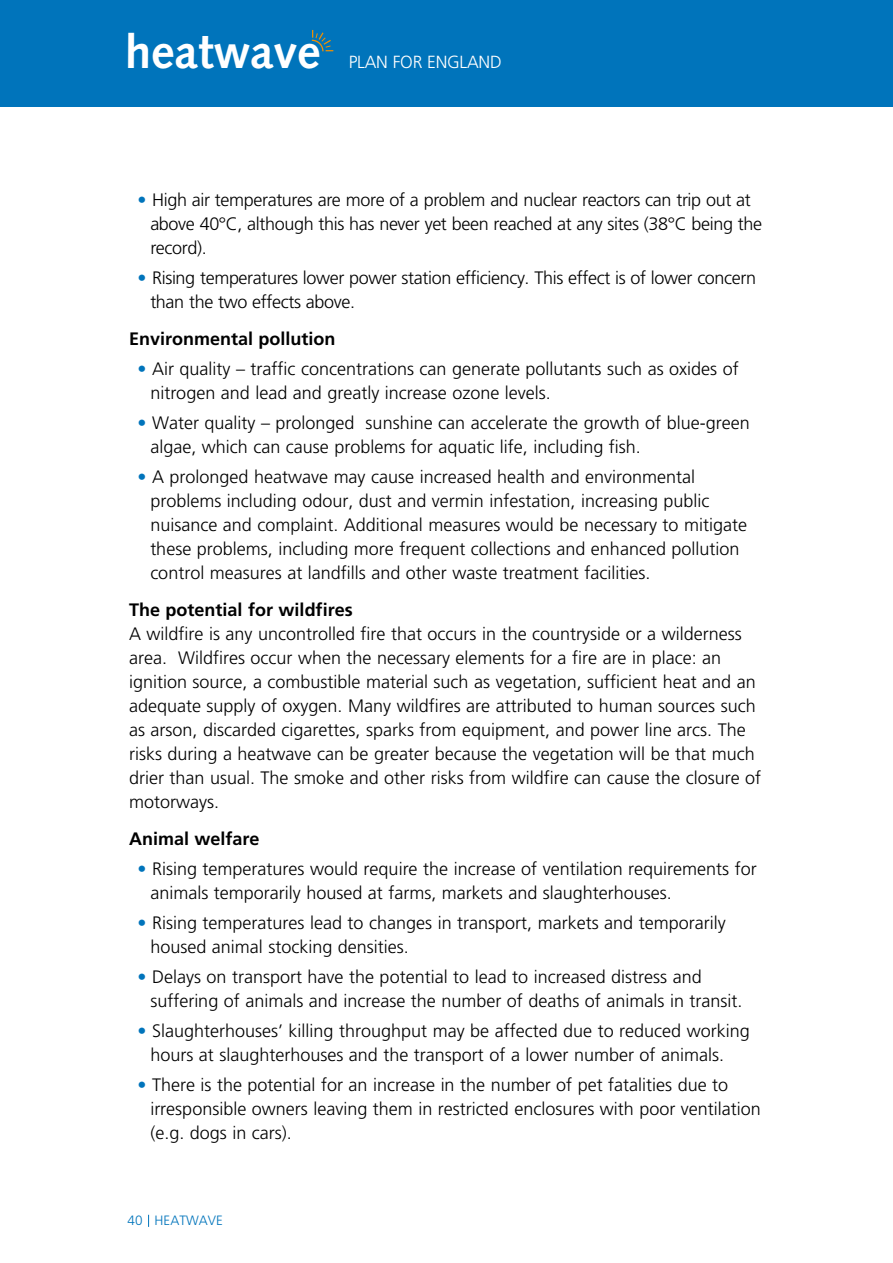
<style>
.page{position:relative;width:893px;height:1263px;background:#fff}
.page>*{position:absolute;margin:0;border:0;box-sizing:border-box;transform-origin:0 0}
.t1{font:700 46.95px "Syntax";color:#fff}
.t2{font:300 18px/24px "Frutiger LT Std";color:#000}
.t3{font:300 18px/24px "Frutiger LT Std";letter-spacing:-.02em;color:#000}
.t4{font:700 18px "Frutiger LT Std";color:#000}
.t5{font:300 17.55px "Frutiger LT Std";letter-spacing:-.015em;color:#fff}
.t6{font:300 13.5px "Frutiger LT Std";color:#0074bb}
.s1{font-weight:700;color:#0074bb}
</style>
<div class="page">
<div style="left:0;top:0;width:893px;height:106px;background:#0074bb"></div>
<svg style="left:311px;top:29px;width:22px;height:23px"></svg>
<svg style="left:148px;top:1215px;width:1px;height:12px"></svg>
<h1 class="t1" style="left:125px;top:24px;width:197px">heatwave</h1>
<p class="t5" style="left:349px;top:52px;width:155px">PLAN FOR ENGLAND</p>
<p class="t3" style="left:138px;top:188px;width:615px"><span class="s1">•</span> High air temperatures are more of a problem and nuclear reactors can trip out at</p>
<p class="t3" style="left:150px;top:212px;width:613px">above 40°C, although this has never yet been reached at any sites (38°C being the record).</p>
<p class="t3" style="left:138px;top:266px;width:620px"><span class="s1">•</span> Rising temperatures lower power station efficiency. This effect is of lower concern</p>
<p class="t3" style="left:150px;top:290px;width:206px">than the two effects above.</p>
<h3 class="t4" style="left:129px;top:328px;width:208px">Environmental pollution</h3>
<p class="t2" style="left:138px;top:357px;width:603px"><span class="s1">•</span> Air quality – traffic concentrations can generate pollutants such as oxides of</p>
<p class="t2" style="left:150px;top:381px;width:402px">nitrogen and lead and greatly increase ozone levels.</p>
<p class="t2" style="left:138px;top:411px;width:614px"><span class="s1">•</span> Water quality – prolonged sunshine can accelerate the growth of blue-green</p>
<p class="t2" style="left:150px;top:435px;width:492px">algae, which can cause problems for aquatic life, including fish.</p>
<p class="t2" style="left:138px;top:465px;width:559px"><span class="s1">•</span> A prolonged heatwave may cause increased health and environmental</p>
<p class="t2" style="left:150px;top:489px;width:598px">problems including odour, dust and vermin infestation, increasing public nuisance and complaint. Additional measures would be necessary to mitigate these problems, including more frequent collections and enhanced pollution control measures at landfills and other waste treatment facilities.</p>
<h3 class="t4" style="left:129px;top:599px;width:225px">The potential for wildfires</h3>
<p class="t2" style="left:129px;top:622px;width:634px">A wildfire is any uncontrolled fire that occurs in the countryside or a wilderness area. Wildfires occur when the necessary elements for a fire are in place: an ignition source, a combustible material such as vegetation, sufficient heat and an adequate supply of oxygen. Many wildfires are attributed to human sources such as arson, discarded cigarettes, sparks from equipment, and power line arcs. The risks during a heatwave can be greater because the vegetation will be that much drier than usual. The smoke and other risks from wildfire can cause the closure of motorways.</p>
<h3 class="t4" style="left:129px;top:828px;width:132px">Animal welfare</h3>
<p class="t2" style="left:138px;top:857px;width:621px"><span class="s1">•</span> Rising temperatures would require the increase of ventilation requirements for</p>
<p class="t2" style="left:150px;top:881px;width:523px">animals temporarily housed at farms, markets and slaughterhouses.</p>
<p class="t2" style="left:138px;top:911px;width:590px"><span class="s1">•</span> Rising temperatures lead to changes in transport, markets and temporarily</p>
<p class="t2" style="left:150px;top:935px;width:260px">housed animal stocking densities.</p>
<p class="t2" style="left:138px;top:965px;width:566px"><span class="s1">•</span> Delays on transport have the potential to lead to increased distress and</p>
<p class="t2" style="left:150px;top:989px;width:594px">suffering of animals and increase the number of deaths of animals in transit.</p>
<p class="t2" style="left:138px;top:1019px;width:614px"><span class="s1">•</span> Slaughterhouses’ killing throughput may be affected due to reduced working</p>
<p class="t2" style="left:150px;top:1043px;width:575px">hours at slaughterhouses and the transport of a lower number of animals.</p>
<p class="t2" style="left:138px;top:1073px;width:592px"><span class="s1">•</span> There is the potential for an increase in the number of pet fatalities due to</p>
<p class="t2" style="left:150px;top:1097px;width:612px">irresponsible owners leaving them in restricted enclosures with poor ventilation (e.g. dogs in cars).</p>
<p class="t6" style="left:128px;top:1213px;width:97px">40 HEATWAVE</p>
</div>
